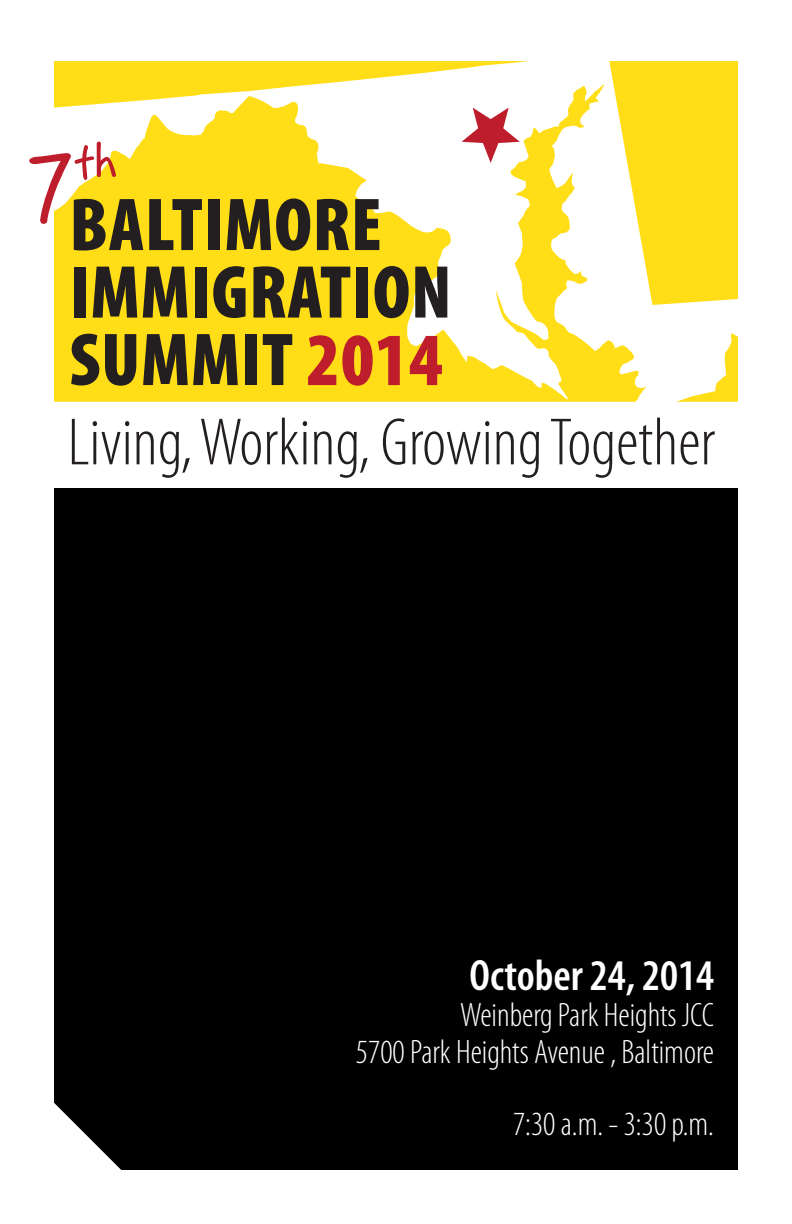
<style>
.page{position:relative;width:792px;height:1224px;background:#fff}
.page>*{position:absolute;margin:0;border:0;box-sizing:border-box;transform-origin:0 0}
.t1{font:700 52px "Bruno JB Std";color:#be1d2c}
.t2{font:600 condensed 44px "Myriad Pro";color:#fff}
.t3{font:300 condensed 34px "Myriad Pro";color:#fff}
.s1{font-size:89.4px}
</style>
<div class="page">
<svg style="left:54px;top:84px;width:592px;height:318px;fill:#ffdd17"></svg>
<svg style="left:609px;top:61px;width:129px;height:244px"></svg>
<svg style="left:676px;top:333px;width:62px;height:69px"></svg>
<svg style="left:54px;top:61px;width:475px;height:102px"></svg>
<svg style="left:72px;top:419px;width:57px;height:45px"></svg>
<hr style="left:126px;top:432px;width:3px;height:32px;background:#231f20">
<svg style="left:136px;top:431px;width:18px;height:33px"></svg>
<svg style="left:160px;top:431px;width:30px;height:47px"></svg>
<svg style="left:201px;top:419px;width:60px;height:46px"></svg>
<svg style="left:267px;top:418px;width:40px;height:46px"></svg>
<hr style="left:303px;top:432px;width:3px;height:32px;background:#231f20">
<svg style="left:314px;top:431px;width:17px;height:33px"></svg>
<svg style="left:338px;top:431px;width:30px;height:47px"></svg>
<svg style="left:383px;top:418px;width:22px;height:47px"></svg>
<svg style="left:412px;top:421px;width:77px;height:44px"></svg>
<hr style="left:486px;top:432px;width:3px;height:32px;background:#231f20">
<svg style="left:496px;top:431px;width:18px;height:33px"></svg>
<svg style="left:520px;top:431px;width:19px;height:47px"></svg>
<svg style="left:551px;top:419px;width:61px;height:59px"></svg>
<svg style="left:619px;top:418px;width:55px;height:47px"></svg>
<svg style="left:681px;top:431px;width:17px;height:34px"></svg>
<svg style="left:704px;top:431px;width:11px;height:33px"></svg>
<svg style="left:74px;top:199px;width:69px;height:52px;background:#6f601c"></svg>
<svg style="left:149px;top:199px;width:53px;height:51px;background:#84721b"></svg>
<div style="left:208px;top:199px;width:11px;height:51px;background:#231f20"></div>
<svg style="left:227px;top:199px;width:83px;height:52px;background:#6f611c"></svg>
<svg style="left:317px;top:199px;width:32px;height:51px;background:#574c1d"></svg>
<svg style="left:355px;top:199px;width:24px;height:51px"></svg>
<div style="left:74px;top:267px;width:12px;height:51px;background:#231f20"></div>
<svg style="left:93px;top:267px;width:44px;height:51px;background:#61541d"></svg>
<svg style="left:143px;top:267px;width:44px;height:51px;background:#61541d"></svg>
<div style="left:195px;top:267px;width:12px;height:51px;background:#231f20"></div>
<svg style="left:213px;top:266px;width:33px;height:52px;background:#70621c"></svg>
<svg style="left:253px;top:266px;width:97px;height:52px;background:#77671c"></svg>
<div style="left:356px;top:267px;width:12px;height:51px;background:#231f20"></div>
<svg style="left:374px;top:266px;width:35px;height:52px;background:#6e601c"></svg>
<svg style="left:415px;top:267px;width:32px;height:51px;background:#524d41"></svg>
<svg style="left:71px;top:334px;width:28px;height:52px"></svg>
<svg style="left:105px;top:334px;width:31px;height:52px;background:#5d511d"></svg>
<svg style="left:143px;top:334px;width:95px;height:51px;background:#6b5d1c"></svg>
<div style="left:245px;top:334px;width:12px;height:51px;background:#231f20"></div>
<svg style="left:263px;top:334px;width:29px;height:51px"></svg>
<svg style="left:308px;top:335px;width:28px;height:50px"></svg>
<svg style="left:342px;top:335px;width:58px;height:51px;background:#d86c23"></svg>
<svg style="left:410px;top:336px;width:32px;height:49px;background:#d97134"></svg>
<div style="left:54px;top:488px;width:684px;height:681px;background:#000"></div>
<svg style="left:54px;top:1103px;width:69px;height:67px"></svg>
<p class="t1" style="left:27px;top:126px;width:91px"><span class="s1">7</span>th</p>
<p class="t2" style="left:469px;top:951px;width:246px">October 24, 2014</p>
<p class="t3" style="left:460px;top:997px;width:255px">Weinberg Park Heights JCC</p>
<p class="t3" style="left:356px;top:1034px;width:360px">5700 Park Heights Avenue , Baltimore</p>
<p class="t3" style="left:513px;top:1105px;width:203px">7:30 a.m. - 3:30 p.m.</p>
</div>
